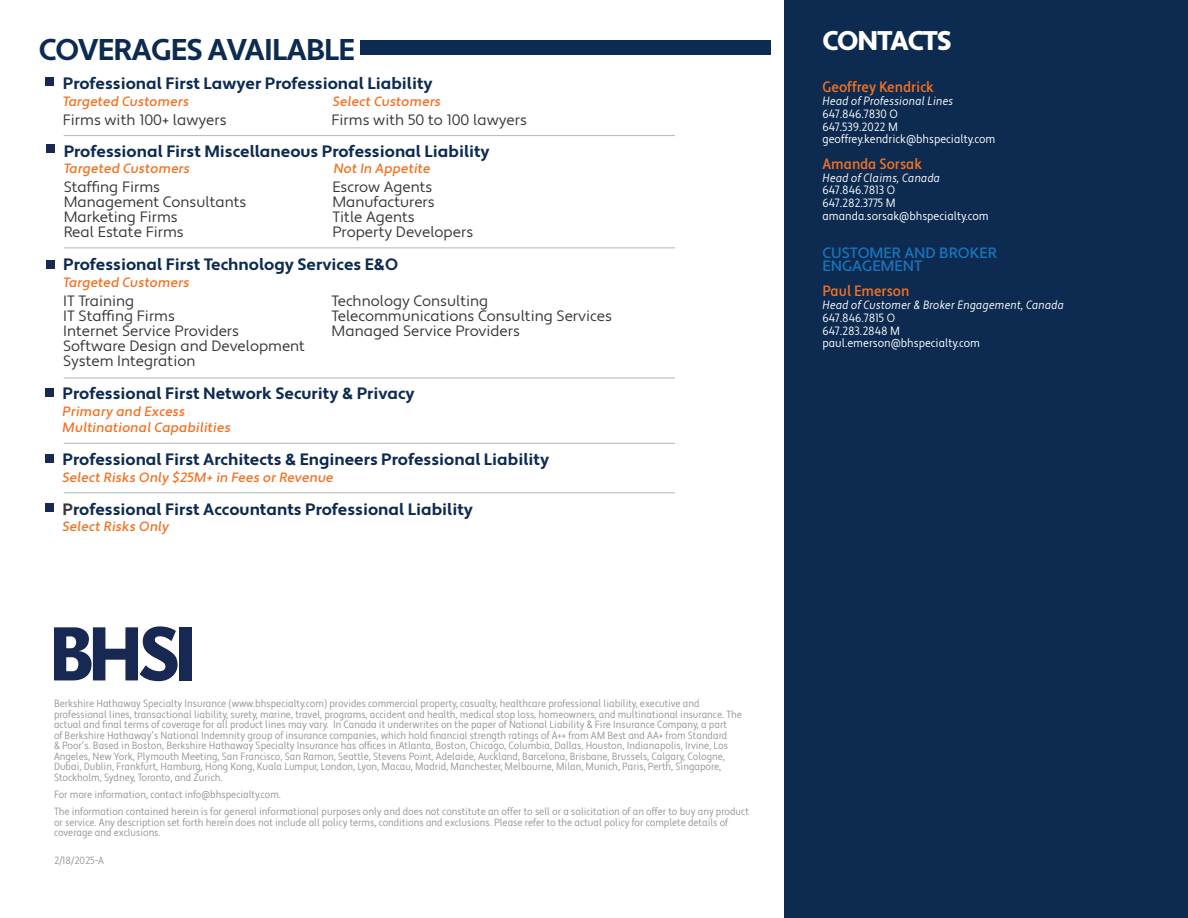
<style>
.page{position:relative;width:1188px;height:918px;background:#fff}
.page>*{position:absolute;margin:0;border:0;box-sizing:border-box;transform-origin:0 0}
.t1{font:700 30px "Apertura";letter-spacing:-.03em;color:#0d2b51}
.t2{font:900 27px "Apertura";letter-spacing:-.04em;color:#fff}
.t3{font:700 16.5px "Apertura";color:#0d2b51}
.t4{font:15px "Apertura";color:#383839}
.t5{font:500 condensed 15px "Apertura";color:#f37121}
.t6{font:500 15px/12.8px "Apertura";color:#1974bb}
.t7{font:13.5px "Apertura Medium Obliq";color:#f37121}
.t8{font:condensed 12px "Apertura";color:#fff}
.t9{font:12px "Apertura Condensed Obliq";color:#fff}
.t10{font:condensed 10.5px/10.5px "Apertura";color:#939598}
.s1{color:#383839}
</style>
<div class="page">
<div style="left:785px;top:0;width:403px;height:918px;background:#0d2b51"></div>
<div style="left:360px;top:40px;width:411px;height:14px;background:#0d2b51"></div>
<div style="left:46px;top:145px;width:9px;height:8px;background:#172953"></div>
<hr style="left:64px;top:135px;width:611px;height:1px;background:#bcbdc0">
<div style="left:46px;top:260px;width:9px;height:8px;background:#172953"></div>
<hr style="left:64px;top:247px;width:611px;height:1px;background:#bcbdc0">
<hr style="left:64px;top:377px;width:611px;height:2px;background:#bcbdc0">
<div style="left:45px;top:388px;width:9px;height:9px;background:#172953"></div>
<div style="left:45px;top:78px;width:9px;height:8px;background:#172953"></div>
<div style="left:45px;top:454px;width:9px;height:8px;background:#172953"></div>
<div style="left:45px;top:504px;width:9px;height:8px;background:#172953"></div>
<hr style="left:64px;top:443px;width:611px;height:1px;background:#bcbdc0">
<hr style="left:64px;top:492px;width:611px;height:1px;background:#bcbdc0">
<svg style="left:54px;top:626px;width:124px;height:55px"></svg>
<div style="left:179px;top:628px;width:13px;height:53px;background:#172953"></div>
<p class="t1" style="left:39px;top:32px;width:318px">COVERAGES AVAILABLE</p>
<p class="t3" style="left:63px;top:74px;width:371px">Professional First Lawyer Professional Liability</p>
<p class="t7" style="left:63px;top:93px;width:128px">Targeted Customers</p>
<p class="t7" style="left:333px;top:93px;width:110px">Select Customers</p>
<p class="t4" style="left:63px;top:111px;width:165px">Firms with 100+ lawyers</p>
<p class="t4" style="left:332px;top:111px;width:197px">Firms with 50 to 100 lawyers</p>
<p class="t3" style="left:64px;top:141px;width:428px">Professional First Miscellaneous Professional Liability</p>
<p class="t7" style="left:64px;top:161px;width:128px">Targeted Customers</p>
<p class="t7" style="left:334px;top:161px;width:99px">Not In Appetite</p>
<p class="t4" style="left:64px;top:178px;width:98px">Staffing Firms</p>
<p class="t4" style="left:64px;top:193px;width:184px">Management Consultants</p>
<p class="t4" style="left:64px;top:208px;width:116px">Marketing Firms</p>
<p class="t4" style="left:64px;top:223px;width:122px">Real Estate Firms</p>
<p class="t3" style="left:63px;top:255px;width:337px">Professional First Technology Services E&amp;O</p>
<p class="t7" style="left:63px;top:274px;width:128px">Targeted Customers</p>
<p class="t4" style="left:63px;top:292px;width:73px">IT Training</p>
<p class="t4" style="left:63px;top:307px;width:113px">IT Staffing Firms</p>
<p class="t4" style="left:63px;top:322px;width:178px">Internet Service Providers</p>
<p class="t4" style="left:63px;top:337px;width:243px">Software Design and Development</p>
<p class="t4" style="left:63px;top:352px;width:134px">System Integration</p>
<p class="t3" style="left:63px;top:384px;width:354px">Professional First Network Security &amp; Privacy</p>
<p class="t7" style="left:63px;top:403px;width:124px">Primary and Excess</p>
<p class="t7" style="left:63px;top:420px;width:170px">Multinational Capabilities</p>
<p class="t3" style="left:63px;top:450px;width:488px">Professional First Architects &amp; Engineers Professional Liability</p>
<p class="t7" style="left:63px;top:469px;width:273px">Select Risks Only $25M+ in Fees or Revenue</p>
<p class="t3" style="left:63px;top:499px;width:412px"><span class="s1">P</span>rofessional First Accountants Professional Liability</p>
<p class="t7" style="left:63px;top:519px;width:108px">Select Risks Only</p>
<p class="t4" style="left:332px;top:178px;width:102px">Escrow Agents</p>
<p class="t4" style="left:332px;top:193px;width:104px">Manufacturers</p>
<p class="t4" style="left:332px;top:208px;width:84px">Title Agents</p>
<p class="t4" style="left:332px;top:223px;width:142px">Property Developers</p>
<p class="t4" style="left:332px;top:292px;width:158px">Technology Consulting</p>
<p class="t4" style="left:332px;top:307px;width:282px">Telecommunications Consulting Services</p>
<p class="t4" style="left:332px;top:322px;width:190px">Managed Service Providers</p>
<p class="t10" style="left:54px;top:699px;width:690px">Berkshire Hathaway Specialty Insurance (www.bhspecialty.com) provides commercial property, casualty, healthcare professional liability, executive and professional lines, transactional liability, surety, marine, travel, programs, accident and health, medical stop loss, homeowners, and multinational insurance. The actual and final terms of coverage for all product lines may vary. In Canada it underwrites on the paper of National Liability &amp; Fire Insurance Company, a part<br>of Berkshire Hathaway’s National Indemnity group of insurance companies, which hold financial strength ratings of A++ from AM Best and AA+ from Standard<br>&amp; Poor’s. Based in Boston, Berkshire Hathaway Specialty Insurance has offices in Atlanta, Boston, Chicago, Columbia, Dallas, Houston, Indianapolis, Irvine, Los Angeles, New York, Plymouth Meeting, San Francisco, San Ramon, Seattle, Stevens Point, Adelaide, Auckland, Barcelona, Brisbane, Brussels, Calgary, Cologne, Dubai, Dublin, Frankfurt, Hamburg, Hong Kong, Kuala Lumpur, London, Lyon, Macau, Madrid, Manchester, Melbourne, Milan, Munich, Paris, Perth, Singapore, Stockholm, Sydney, Toronto, and Zurich.</p>
<p class="t10" style="left:54px;top:789px;width:229px">For more information, contact info@bhspecialty.com.</p>
<p class="t10" style="left:54px;top:807px;width:696px">The information contained herein is for general informational purposes only and does not constitute an offer to sell or a solicitation of an offer to buy any product or service. Any description set forth herein does not include all policy terms, conditions and exclusions. Please refer to the actual policy for complete details of coverage and exclusions.</p>
<p class="t10" style="left:54px;top:855px;width:52px">2/18/2025-A</p>
<p class="t2" style="left:823px;top:24px;width:131px">CONTACTS</p>
<p class="t5" style="left:823px;top:78px;width:113px">Geoffrey Kendrick</p>
<p class="t9" style="left:823px;top:94px;width:133px">Head of Professional Lines</p>
<p class="t8" style="left:823px;top:107px;width:77px">647.846.7830 O</p>
<p class="t8" style="left:823px;top:119px;width:77px">647.539.2022 M</p>
<p class="t8" style="left:823px;top:132px;width:174px">geoffrey.kendrick@bhspecialty.com</p>
<p class="t5" style="left:823px;top:155px;width:101px">Amanda Sorsak</p>
<p class="t9" style="left:823px;top:170px;width:119px">Head of Claims, Canada</p>
<p class="t8" style="left:823px;top:183px;width:74px">647.846.7813 O</p>
<p class="t8" style="left:823px;top:196px;width:75px">647.282.3775 M</p>
<p class="t8" style="left:823px;top:209px;width:168px">amanda.sorsak@bhspecialty.com</p>
<p class="t6" style="left:823px;top:247px;width:176px">CUSTOMER AND BROKER<br>ENGAGEMENT</p>
<p class="t5" style="left:823px;top:282px;width:88px">Paul Emerson</p>
<p class="t9" style="left:823px;top:298px;width:243px">Head of Customer &amp; Broker Engagement, Canada</p>
<p class="t8" style="left:823px;top:311px;width:74px">647.846.7815 O</p>
<p class="t8" style="left:823px;top:323px;width:79px">647.283.2848 M</p>
<p class="t8" style="left:823px;top:336px;width:159px">paul.emerson@bhspecialty.com</p>
</div>
